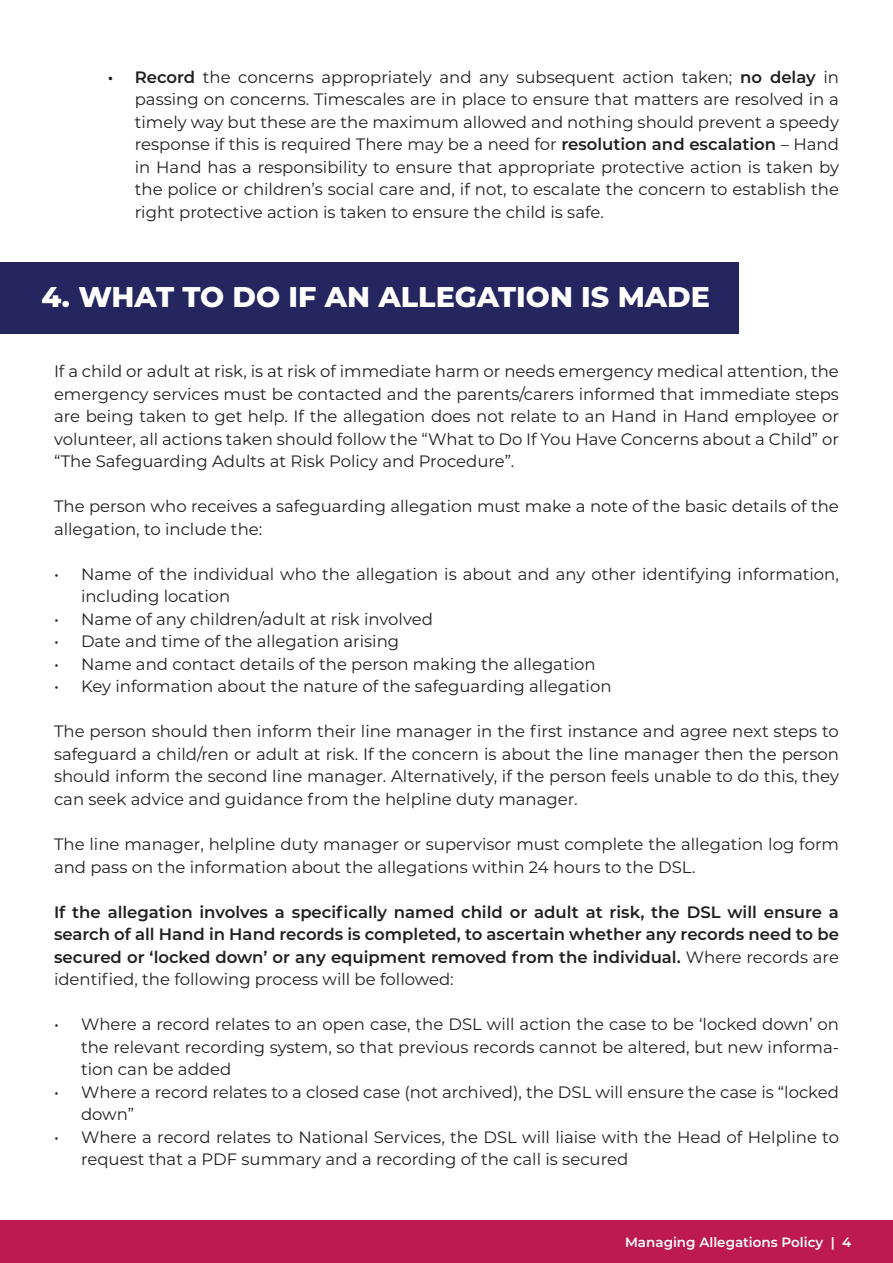
<style>
.page{position:relative;width:893px;height:1263px;background:#fff}
.page>*{position:absolute;margin:0;border:0;box-sizing:border-box;transform-origin:0 0}
.t1{font:800 28.5px "Montserrat";color:#fff}
.t2{font:16.5px/22.5px "Montserrat";color:#231f20}
.t3{font:600 16.5px/22.5px "Montserrat";color:#231f20;text-align:justify}
.t4{font:600 13.5px "Montserrat";color:#fff}
.s1{font-weight:600}
.s2{font-weight:400}
</style>
<div class="page">
<div style="left:0;top:1220px;width:893px;height:43px;background:#bc1a50"></div>
<div style="left:0;top:262px;width:739px;height:72px;background:#252560"></div>
<p class="t2" style="left:135px;top:65px;width:706px;text-align:justify;text-indent:-27px"><span class="s1">• Record</span> the concerns appropriately and any subsequent action taken; <span class="s1">no delay</span> in passing on concerns. Timescales are in place to ensure that matters are resolved in a timely way but these are the maximum allowed and nothing should prevent a speedy response if this is required There may be a need for <span class="s1">resolution and escalation</span> – Hand in Hand has a responsibility to ensure that appropriate protective action is taken by the police or children’s social care and, if not, to escalate the concern to establish the right protective action is taken to ensure the child is safe.</p>
<p class="t1" style="left:41px;top:276px;width:670px">4. WHAT TO DO IF AN ALLEGATION IS MADE</p>
<p class="t2" style="left:54px;top:360px;width:786px;text-align:justify">If a child or adult at risk, is at risk of immediate harm or needs emergency medical attention, the emergency services must be contacted and the parents/carers informed that immediate steps are being taken to get help. If the allegation does not relate to an Hand in Hand employee or volunteer, all actions taken should follow the “What to Do If You Have Concerns about a Child” or “The Safeguarding Adults at Risk Policy and Procedure”.</p>
<p class="t2" style="left:54px;top:495px;width:786px">The person who receives a safeguarding allegation must make a note of the basic details of the allegation, to include the:</p>
<p class="t2" style="left:81px;top:562px;width:759px;text-indent:-27px">• Name of the individual who the allegation is about and any other identifying information, including location</p>
<p class="t2" style="left:54px;top:607px;width:380px">• Name of any children/adult at risk involved</p>
<p class="t2" style="left:54px;top:630px;width:347px">• Date and time of the allegation arising</p>
<p class="t2" style="left:54px;top:652px;width:543px">• Name and contact details of the person making the allegation</p>
<p class="t2" style="left:54px;top:675px;width:559px">• Key information about the nature of the safeguarding allegation</p>
<p class="t2" style="left:54px;top:720px;width:786px;text-align:justify">The person should then inform their line manager in the first instance and agree next steps to safeguard a child/ren or adult at risk. If the concern is about the line manager then the person should inform the second line manager. Alternatively, if the person feels unable to do this, they can seek advice and guidance from the helpline duty manager.</p>
<p class="t2" style="left:54px;top:832px;width:786px">The line manager, helpline duty manager or supervisor must complete the allegation log form and pass on the information about the allegations within 24 hours to the DSL.</p>
<p class="t3" style="left:54px;top:900px;width:786px">If the allegation involves a specifically named child or adult at risk, the DSL will ensure a search of all Hand in Hand records is completed, to ascertain whether any records need to be secured or ‘locked down’ or any equipment removed from the individual. <span class="s2">Where records are identified, the following process will be followed:</span></p>
<p class="t2" style="left:81px;top:1012px;width:759px;text-align:justify;text-indent:-27px">• Where a record relates to an open case, the DSL will action the case to be ‘locked down’ on the relevant recording system, so that previous records cannot be altered, but new informa&shy;tion can be added</p>
<p class="t2" style="left:81px;top:1080px;width:759px;text-indent:-27px">• Where a record relates to a closed case (not archived), the DSL will ensure the case is “locked down”</p>
<p class="t2" style="left:81px;top:1125px;width:759px;text-indent:-27px">• Where a record relates to National Services, the DSL will liaise with the Head of Helpline to request that a PDF summary and a recording of the call is secured</p>
<p class="t4" style="left:625px;top:1233px;width:228px">Managing Allegations Policy | 4</p>
</div>
